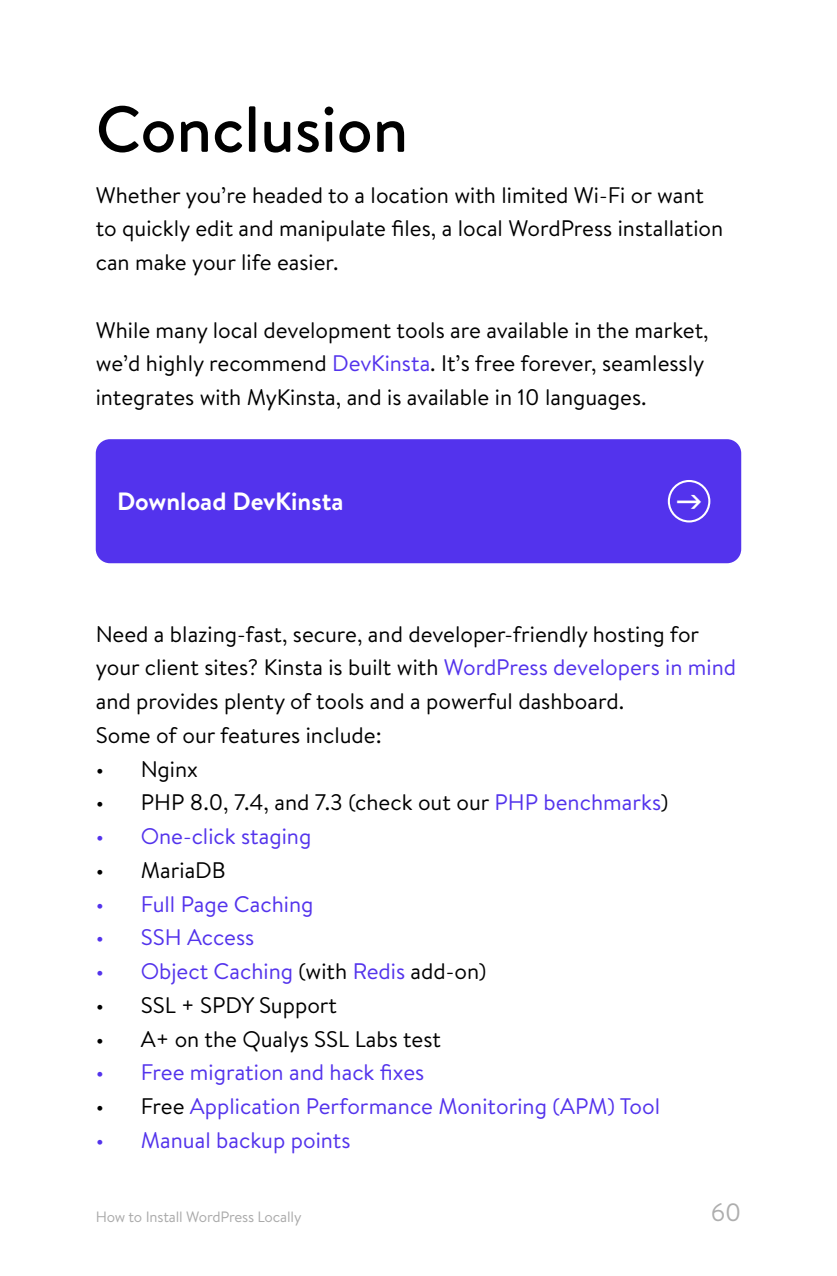
<style>
.page{position:relative;width:837px;height:1276px;background:#fff}
.page>*{position:absolute;margin:0;border:0;box-sizing:border-box;transform-origin:0 0}
.t1{font:500 65px "Brandon Text";color:#000}
.t2{font:700 25px "Brandon Text";color:#fff}
.t3{font:25px "Brandon Text";color:#aeaeae}
.t4{font:22.5px/33.8px "Brandon Text";color:#000}
.t5{font:22.5px "Brandon Text";color:#5333ec}
.t6{font:15px "Brandon Text";letter-spacing:-.01em;color:#aaa}
.s1{color:#5333ec}
.s2{color:#000}
</style>
<div class="page">
<div style="left:96px;top:439px;width:645px;height:124px;background:#5333ed;border-radius:14px"></div>
<div style="left:667px;top:480px;width:43px;height:42px;border:2px solid #fff;border-radius:50%"></div>
<h1 class="t1" style="left:96px;top:85px;width:314px">Conclusion</h1>
<p class="t4" style="left:96px;top:177px;width:628px">Whether you’re headed to a location with limited Wi-Fi or want to quickly edit and manipulate files, a local WordPress installation can make your life easier.</p>
<p class="t4" style="left:96px;top:312px;width:614px">While many local development tools are available in the market, we’d highly recommend <span class="s1">DevKinsta</span>. It’s free forever, seamlessly integrates with MyKinsta, and is available in 10 languages.</p>
<p class="t2" style="left:117px;top:484px;width:228px">Download DevKinsta</p>
<p class="t4" style="left:96px;top:616px;width:641px">Need a blazing-fast, secure, and developer-friendly hosting for your client sites? Kinsta is built with <span class="s1">WordPress developers in mind </span>and provides plenty of tools and a powerful dashboard.<br>Some of our features include:</p>
<p class="t4" style="left:96px;top:751px;width:104px">• Nginx</p>
<p class="t4" style="left:96px;top:785px;width:574px">• PHP 8.0, 7.4, and 7.3 (check out our <span class="s1">PHP benchmarks</span>)</p>
<p class="t5" style="left:96px;top:821px;width:217px">• One-click staging</p>
<p class="t4" style="left:96px;top:852px;width:131px">• MariaDB</p>
<p class="t5" style="left:96px;top:888px;width:219px">• Full Page Caching</p>
<p class="t5" style="left:96px;top:922px;width:160px">• SSH Access</p>
<p class="t5" style="left:96px;top:956px;width:392px">• Object Caching <span class="s2">(with</span> Redis <span class="s2">add-on)</span></p>
<p class="t4" style="left:96px;top:987px;width:243px">• SSL + SPDY Support</p>
<p class="t4" style="left:96px;top:1021px;width:346px">• A+ on the Qualys SSL Labs test</p>
<p class="t5" style="left:96px;top:1057px;width:330px">• Free migration and hack fixes</p>
<p class="t5" style="left:96px;top:1091px;width:565px"><span class="s2">• Free</span> Application Performance Monitoring (APM) Tool</p>
<p class="t5" style="left:96px;top:1124px;width:256px">• Manual backup points</p>
<p class="t6" style="left:96px;top:1206px;width:207px">How to Install WordPress Locally</p>
<p class="t3" style="left:710px;top:1195px;width:32px">60</p>
</div>
